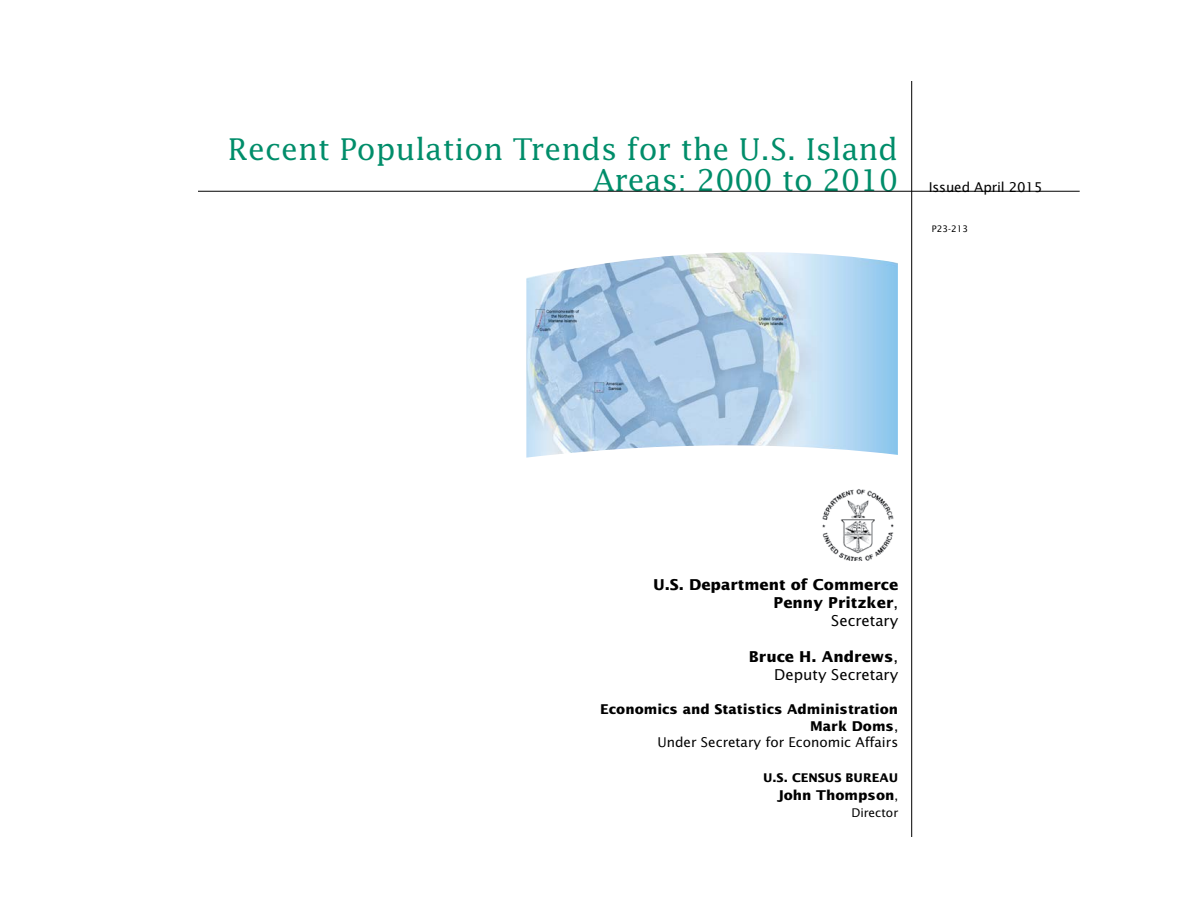
<style>
.page{position:relative;width:1188px;height:918px;background:#fff}
.page>*{position:absolute;margin:0;border:0;box-sizing:border-box;transform-origin:0 0}
.t1{font:30px/31.5px "Lucida";color:#008d6a;text-align:right}
.body_text{font:700 15px/18px "Lucida Sans";color:#000;text-align:right}
.body_text-2{font:15px/18px "Lucida Sans";color:#000;text-align:right}
.body_text-3{font:700 13.5px/16.5px "Lucida Sans";color:#000;text-align:right}
.t2{font:13.5px "Lucida Sans";letter-spacing:-.01em;color:#000}
.body_text-4{font:700 12px "Lucida Sans";color:#000}
.body_text-5{font:12px "Lucida Sans";color:#000}
.t3{font:9px "Lucida Sans";color:#000}
.s1{font-weight:400}
.s2{font-weight:700}
.s3{font-weight:400;font-size:12px}
</style>
<div class="page">
<img style="left:822px;top:489px;width:72px;height:71px">
<hr style="left:911px;top:81px;width:1px;height:756px;background:#000">
<hr style="left:198px;top:191px;width:882px;height:1px;background:#000">
<img style="left:526px;top:252px;width:372px;height:206px">
<h1 class="t1" style="left:228px;top:132px;width:672px">Recent Population Trends for the U.S. Island<br>Areas: 2000 to 2010</h1>
<p class="t2" style="left:929px;top:179px;width:115px">Issued April 2015</p>
<p class="t3" style="left:932px;top:224px;width:38px">P23-213</p>
<p class="body_text" style="left:653px;top:575px;width:247px">U.S. Department of Commerce<br>Penny Pritzker<span class="s1">,<br>Secretary</span></p>
<p class="body_text-2" style="left:749px;top:647px;width:151px"><span class="s2">Bruce H. Andrews</span>,<br>Deputy Secretary</p>
<p class="body_text-3" style="left:600px;top:701px;width:300px">Economics and Statistics Administration<br>Mark Doms<span class="s1">,<br>Under Secretary for Economic Affairs</span></p>
<p class="body_text-4" style="left:763px;top:770px;width:137px">U.S. CENSUS BUREAU</p>
<p class="body_text-3" style="left:777px;top:787px;width:123px">John Thompson<span class="s3">,</span></p>
<p class="body_text-5" style="left:851px;top:806px;width:48px">Director</p>
</div>
